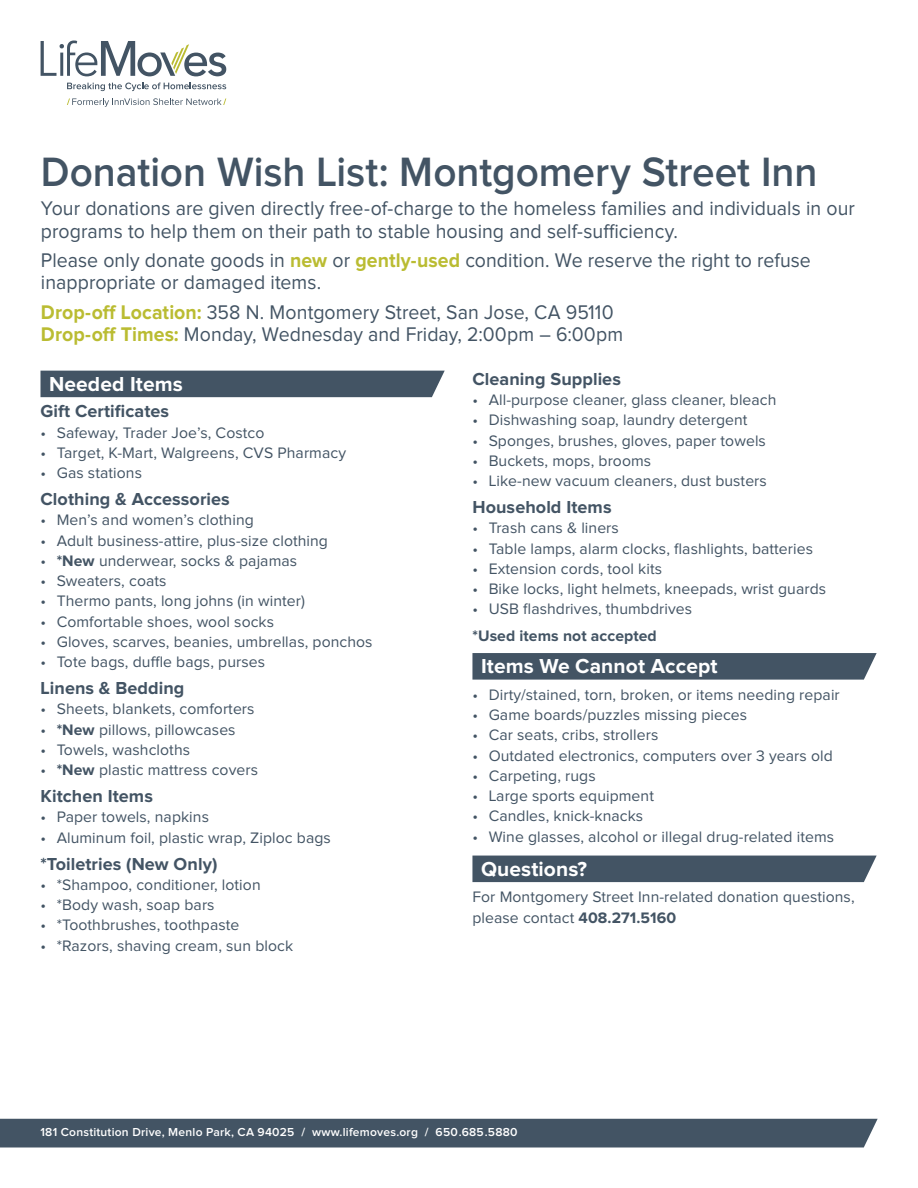
<style>
.page{position:relative;width:918px;height:1188px;background:#fff}
.page>*{position:absolute;margin:0;border:0;box-sizing:border-box;transform-origin:0 0}
.t1{font:600 42.6px "Proxima Nova";color:#435464;scale:.95 1}
.t2{font:700 21px "Proxima Nova";letter-spacing:.005em;color:#fff}
.t3{font:20.4px/22.5px "Proxima Nova";letter-spacing:.005em;color:#435464;scale:.95 1}
.t4{font:700 18px "Proxima Nova";letter-spacing:.005em;color:#435464}
.t5{font:15.75px/20.2px "Proxima Nova";letter-spacing:.005em;color:#435464}
.t6{font:700 15.75px "Proxima Nova";letter-spacing:.005em;color:#435464}
.t7{font:600 12px "Proxima Nova";letter-spacing:.02em;color:#fff}
.s1{font-weight:700;color:#babc32}
.s2{font-weight:700}
</style>
<div class="page">
<svg style="left:67px;top:98px;width:159px;height:9px"></svg>
<svg style="left:67px;top:83px;width:159px;height:8px"></svg>
<svg style="left:41px;top:41px;width:185px;height:35px"></svg>
<div style="left:0;top:1119px;width:878px;height:28px;background:#435464"></div>
<div style="left:40px;top:371px;width:405px;height:26px;background:#435464"></div>
<div style="left:472px;top:653px;width:405px;height:27px;background:#435464"></div>
<div style="left:472px;top:856px;width:405px;height:26px;background:#435464"></div>
<h1 class="t1" style="left:41px;top:152px;width:819px">Donation Wish List: Montgomery Street Inn</h1>
<p class="t3" style="left:41px;top:198px;width:858px">Your donations are given directly free-of-charge to the homeless families and individuals in our programs to help them on their path to stable housing and self-sufficiency.</p>
<p class="t3" style="left:41px;top:250px;width:812px">Please only donate goods in <span class="s1">new</span> or <span class="s1">gently-used</span> condition. We reserve the right to refuse inappropriate or damaged items.</p>
<p class="t3" style="left:41px;top:301px;width:614px"><span class="s1">Drop-off Location:</span> 358 N. Montgomery Street, San Jose, CA 95110<br><span class="s1">Drop-off Times:</span> Monday, Wednesday and Friday, 2:00pm – 6:00pm</p>
<h2 class="t2" style="left:49px;top:374px;width:135px">Needed Items</h2>
<p class="t4" style="left:40px;top:403px;width:130px">Gift Certificates</p>
<p class="t5" style="left:40px;top:423px;width:225px">• Safeway, Trader Joe’s, Costco</p>
<p class="t5" style="left:40px;top:443px;width:307px">• Target, K-Mart, Walgreens, CVS Pharmacy</p>
<p class="t5" style="left:40px;top:463px;width:103px">• Gas stations</p>
<p class="t4" style="left:40px;top:491px;width:191px">Clothing &amp; Accessories</p>
<p class="t5" style="left:40px;top:511px;width:215px">• Men’s and women’s clothing</p>
<p class="t5" style="left:40px;top:531px;width:289px">• Adult business-attire, plus-size clothing</p>
<p class="t5" style="left:40px;top:551px;width:258px">• <span class="s2">*New</span> underwear, socks &amp; pajamas</p>
<p class="t5" style="left:40px;top:572px;width:128px">• Sweaters, coats</p>
<p class="t5" style="left:40px;top:592px;width:266px">• Thermo pants, long johns (in winter)</p>
<p class="t5" style="left:40px;top:612px;width:235px">• Comfortable shoes, wool socks</p>
<p class="t5" style="left:40px;top:632px;width:334px">• Gloves, scarves, beanies, umbrellas, ponchos</p>
<p class="t5" style="left:40px;top:653px;width:226px">• Tote bags, duffle bags, purses</p>
<p class="t4" style="left:40px;top:680px;width:145px">Linens &amp; Bedding</p>
<p class="t5" style="left:40px;top:700px;width:216px">• Sheets, blankets, comforters</p>
<p class="t5" style="left:40px;top:720px;width:197px">• <span class="s2">*New</span> pillows, pillowcases</p>
<p class="t5" style="left:40px;top:740px;width:151px">• Towels, washcloths</p>
<p class="t5" style="left:40px;top:761px;width:219px">• <span class="s2">*New</span> plastic mattress covers</p>
<p class="t4" style="left:40px;top:788px;width:114px">Kitchen Items</p>
<p class="t5" style="left:40px;top:808px;width:170px">• Paper towels, napkins</p>
<p class="t5" style="left:40px;top:828px;width:292px">• Aluminum foil, plastic wrap, Ziploc bags</p>
<p class="t4" style="left:40px;top:855px;width:178px">*Toiletries (New Only)</p>
<p class="t5" style="left:40px;top:875px;width:222px">• *Shampoo, conditioner, lotion</p>
<p class="t5" style="left:40px;top:895px;width:176px">• *Body wash, soap bars</p>
<p class="t5" style="left:40px;top:916px;width:200px">• *Toothbrushes, toothpaste</p>
<p class="t5" style="left:40px;top:936px;width:254px">• *Razors, shaving cream, sun block</p>
<p class="t4" style="left:472px;top:371px;width:150px">Cleaning Supplies</p>
<p class="t5" style="left:472px;top:390px;width:306px">• All-purpose cleaner, glass cleaner, bleach</p>
<p class="t5" style="left:472px;top:411px;width:277px">• Dishwashing soap, laundry detergent</p>
<p class="t5" style="left:472px;top:431px;width:295px">• Sponges, brushes, gloves, paper towels</p>
<p class="t5" style="left:472px;top:451px;width:180px">• Buckets, mops, brooms</p>
<p class="t5" style="left:472px;top:471px;width:296px">• Like-new vacuum cleaners, dust busters</p>
<p class="t4" style="left:472px;top:499px;width:141px">Household Items</p>
<p class="t5" style="left:472px;top:519px;width:148px">• Trash cans &amp; liners</p>
<p class="t5" style="left:472px;top:539px;width:342px">• Table lamps, alarm clocks, flashlights, batteries</p>
<p class="t5" style="left:472px;top:559px;width:191px">• Extension cords, tool kits</p>
<p class="t5" style="left:472px;top:579px;width:355px">• Bike locks, light helmets, kneepads, wrist guards</p>
<p class="t5" style="left:472px;top:600px;width:221px">• USB flashdrives, thumbdrives</p>
<p class="t6" style="left:472px;top:629px;width:186px">*Used items not accepted</p>
<h2 class="t2" style="left:481px;top:657px;width:238px">Items We Cannot Accept</h2>
<p class="t5" style="left:472px;top:685px;width:369px">• Dirty/stained, torn, broken, or items needing repair</p>
<p class="t5" style="left:472px;top:705px;width:276px">• Game boards/puzzles missing pieces</p>
<p class="t5" style="left:472px;top:726px;width:187px">• Car seats, cribs, strollers</p>
<p class="t5" style="left:472px;top:746px;width:362px">• Outdated electronics, computers over 3 years old</p>
<p class="t5" style="left:472px;top:766px;width:125px">• Carpeting, rugs</p>
<p class="t5" style="left:472px;top:786px;width:183px">• Large sports equipment</p>
<p class="t5" style="left:472px;top:807px;width:172px">• Candles, knick-knacks</p>
<p class="t5" style="left:472px;top:827px;width:363px">• Wine glasses, alcohol or illegal drug-related items</p>
<h2 class="t2" style="left:481px;top:859px;width:108px">Questions?</h2>
<p class="t5" style="left:472px;top:888px;width:384px">For Montgomery Street Inn-related donation questions, please contact <span class="s2">408.271.5160</span></p>
<p class="t7" style="left:40px;top:1127px;width:479px">181 Constitution Drive, Menlo Park, CA 94025 / www.lifemoves.org / 650.685.5880</p>
</div>
